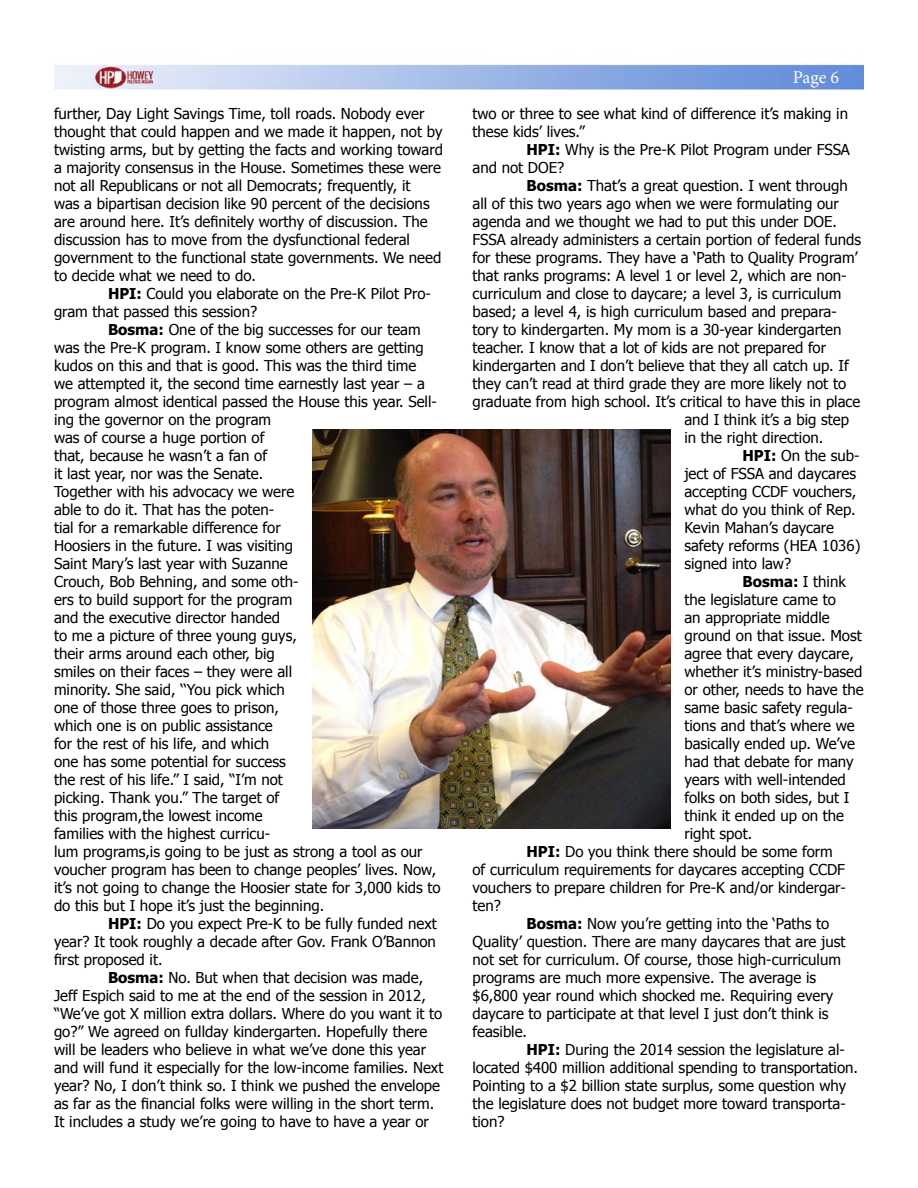
<style>
.page{position:relative;width:918px;height:1188px;background:#fff}
.page>*{position:absolute;margin:0;border:0;box-sizing:border-box;transform-origin:0 0}
.t1{font:18px "Minion Pro";color:#fff}
.t2{font:15px/18px "Tahoma";color:#000}
.t3{font:700 15px "Tahoma";color:#000}
.s1{font-weight:700}
.s2{font-weight:400}
</style>
<div class="page">
<img style="left:54px;top:64px;width:810px;height:26px">
<img style="left:312px;top:430px;width:359px;height:398px">
<p class="t2" style="left:54px;top:105px;width:391px">further, Day Light Savings Time, toll roads. Nobody ever thought that could happen and we made it happen, not by twisting arms, but by getting the facts and working toward a majority consensus in the House. Sometimes these were not all Republicans or not all Democrats; frequently, it<br>was a bipartisan decision like 90 percent of the decisions are around here. It’s definitely worthy of discussion. The discussion has to move from the dysfunctional federal government to the functional state governments. We need to decide what we need to do.</p>
<p class="t2" style="left:54px;top:285px;width:378px;text-indent:54px"><span class="s1">HPI:</span> Could you elaborate on the Pre-K Pilot Pro&shy;gram that passed this session?</p>
<p class="t2" style="left:54px;top:321px;width:388px;text-indent:54px"><span class="s1">Bosma:</span> One of the big successes for our team was the Pre-K program. I know some others are getting kudos on this and that is good. This was the third time<br>we attempted it, the second time earnestly last year – a program almost identical passed the House this year. Sell&shy;ing the governor on the program<br>was of course a huge portion of<br>that, because he wasn’t a fan of<br>it last year, nor was the Senate.<br>Together with his advocacy we were<br>able to do it. That has the poten-<br>tial for a remarkable difference for<br>Hoosiers in the future. I was visiting<br>Saint Mary’s last year with Suzanne<br>Crouch, Bob Behning, and some oth-<br>ers to build support for the program<br>and the executive director handed<br>to me a picture of three young guys,<br>their arms around each other, big<br>smiles on their faces – they were all<br>minority. She said, ‘‘You pick which<br>one of those three goes to prison,<br>which one is on public assistance<br>for the rest of his life, and which<br>one has some potential for success<br>the rest of his life.” I said, “I’m not<br>picking. Thank you.” The target of<br>this program,the lowest income<br>families with the highest curricu-<br>lum programs,is going to be just as strong a tool as our voucher program has been to change peoples’ lives. Now, it’s not going to change the Hoosier state for 3,000 kids to do this but I hope it’s just the beginning.</p>
<p class="t2" style="left:54px;top:915px;width:384px;text-align:justify;text-indent:54px"><span class="s1">HPI:</span> Do you expect Pre-K to be fully funded next year? It took roughly a decade after Gov. Frank O’Bannon first proposed it.</p>
<p class="t2" style="left:54px;top:969px;width:391px;text-indent:54px"><span class="s1">Bosma:</span> No. But when that decision was made, Jeff Espich said to me at the end of the session in 2012, “We’ve got X million extra dollars. Where do you want it to go?” We agreed on fullday kindergarten. Hopefully there will be leaders who believe in what we’ve done this year and will fund it especially for the low-income families. Next year? No, I don’t think so. I think we pushed the envelope as far as the financial folks were willing in the short term.<br>It includes a study we’re going to have to have a year or</p>
<p class="t1" style="left:793px;top:65px;width:48px">Page 6</p>
<p class="t2" style="left:472px;top:105px;width:377px">two or three to see what kind of difference it’s making in these kids’ lives.”</p>
<p class="t2" style="left:472px;top:141px;width:379px;text-indent:54px"><span class="s1">HPI:</span> Why is the Pre-K Pilot Program under FSSA and not DOE?</p>
<p class="t2" style="left:527px;top:177px;width:323px"><span class="s1">Bosma:</span> That’s a great question. I went through</p>
<p class="t2" style="left:472px;top:195px;width:368px">all of this two years ago when we were formulating our</p>
<p class="t2" style="left:472px;top:213px;width:366px">agenda and we thought we had to put this under DOE.</p>
<p class="t2" style="left:472px;top:231px;width:390px">FSSA already administers a certain portion of federal funds</p>
<p class="t2" style="left:472px;top:249px;width:387px">for these programs. They have a ‘Path to Quality Program’</p>
<p class="t2" style="left:472px;top:267px;width:376px">that ranks programs: A level 1 or level 2, which are non-</p>
<p class="t2" style="left:472px;top:285px;width:370px">curriculum and close to daycare; a level 3, is curriculum</p>
<p class="t2" style="left:472px;top:303px;width:366px">based; a level 4, is high curriculum based and prepara-</p>
<p class="t2" style="left:472px;top:321px;width:370px">tory to kindergarten. My mom is a 30-year kindergarten</p>
<p class="t2" style="left:472px;top:339px;width:355px">teacher. I know that a lot of kids are not prepared for</p>
<p class="t2" style="left:472px;top:357px;width:378px">kindergarten and I don’t believe that they all catch up. If</p>
<p class="t2" style="left:472px;top:375px;width:375px">they can’t read at third grade they are more likely not to</p>
<p class="t2" style="left:472px;top:393px;width:389px">graduate from high school. It’s critical to have this in place</p>
<p class="t2" style="left:684px;top:411px;width:166px">and I think it’s a big step</p>
<p class="t2" style="left:684px;top:429px;width:140px">in the right direction.</p>
<p class="t2" style="left:742px;top:447px;width:119px"><span class="s1">HPI:</span> On the sub-</p>
<p class="t2" style="left:684px;top:465px;width:173px">ject of FSSA and daycares</p>
<p class="t2" style="left:684px;top:483px;width:174px">accepting CCDF vouchers,</p>
<p class="t2" style="left:684px;top:501px;width:173px">what do you think of Rep.</p>
<p class="t2" style="left:684px;top:519px;width:151px">Kevin Mahan’s daycare</p>
<p class="t2" style="left:684px;top:537px;width:177px">safety reforms (HEA 1036)</p>
<p class="t2" style="left:684px;top:555px;width:108px">signed into law?</p>
<p class="t3" style="left:742px;top:572px;width:105px">Bosma: <span class="s2">I think</span></p>
<p class="t2" style="left:684px;top:591px;width:153px">the legislature came to</p>
<p class="t2" style="left:684px;top:609px;width:147px">an appropriate middle</p>
<p class="t2" style="left:684px;top:627px;width:179px">ground on that issue. Most</p>
<p class="t2" style="left:684px;top:645px;width:171px">agree that every daycare,</p>
<p class="t2" style="left:684px;top:663px;width:180px">whether it’s ministry-based</p>
<p class="t2" style="left:684px;top:681px;width:181px">or other, needs to have the</p>
<p class="t2" style="left:684px;top:699px;width:170px">same basic safety regula-</p>
<p class="t2" style="left:684px;top:717px;width:172px">tions and that’s where we</p>
<p class="t2" style="left:684px;top:735px;width:172px">basically ended up. We’ve</p>
<p class="t2" style="left:684px;top:753px;width:171px">had that debate for many</p>
<p class="t2" style="left:684px;top:771px;width:163px">years with well-intended</p>
<p class="t2" style="left:684px;top:789px;width:166px">folks on both sides, but I</p>
<p class="t2" style="left:684px;top:807px;width:161px">think it ended up on the</p>
<p class="t2" style="left:684px;top:825px;width:69px">right spot.</p>
<p class="t2" style="left:526px;top:843px;width:308px"><span class="s1">HPI:</span> Do you think there should be some form</p>
<p class="t2" style="left:472px;top:861px;width:374px">of curriculum requirements for daycares accepting CCDF</p>
<p class="t2" style="left:472px;top:879px;width:375px">vouchers to prepare children for Pre-K and/or kindergar-</p>
<p class="t2" style="left:472px;top:897px;width:30px">ten?</p>
<p class="t2" style="left:527px;top:915px;width:304px"><span class="s1">Bosma:</span> Now you’re getting into the ‘Paths to</p>
<p class="t2" style="left:472px;top:933px;width:375px">Quality’ question. There are many daycares that are just</p>
<p class="t2" style="left:472px;top:951px;width:370px">not set for curriculum. Of course, those high-curriculum</p>
<p class="t2" style="left:472px;top:969px;width:345px">programs are much more expensive. The average is</p>
<p class="t2" style="left:472px;top:987px;width:362px">$6,800 year round which shocked me. Requiring every</p>
<p class="t2" style="left:472px;top:1005px;width:358px">daycare to participate at that level I just don’t think is</p>
<p class="t2" style="left:472px;top:1023px;width:56px">feasible.</p>
<p class="t2" style="left:527px;top:1041px;width:320px"><span class="s1">HPI:</span> During the 2014 session the legislature al-</p>
<p class="t2" style="left:473px;top:1059px;width:387px">located $400 million additional spending to transportation.</p>
<p class="t2" style="left:473px;top:1077px;width:375px">Pointing to a $2 billion state surplus, some question why</p>
<p class="t2" style="left:473px;top:1095px;width:375px">the legislature does not budget more toward transporta-</p>
<p class="t2" style="left:473px;top:1113px;width:34px">tion?</p>
</div>
